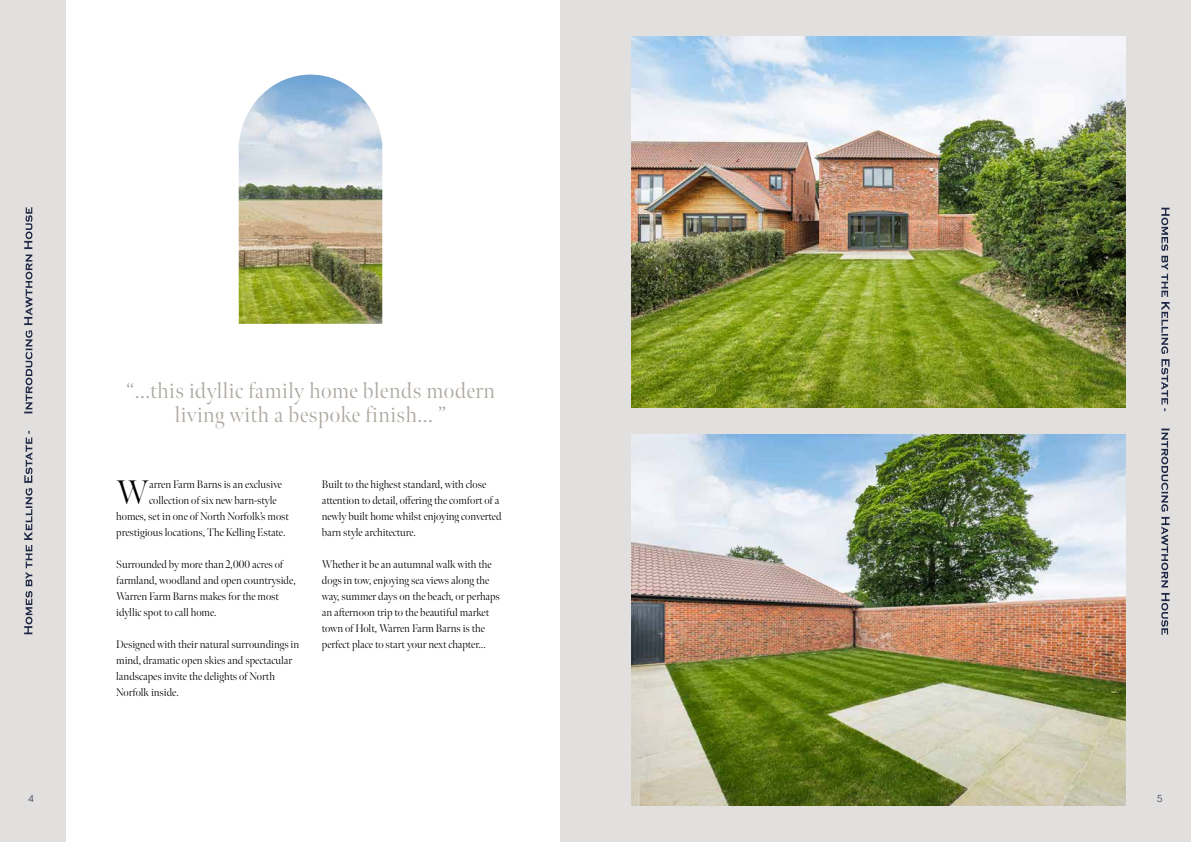
<style>
.page{position:relative;width:1191px;height:842px;background:#fff}
.page>*{position:absolute;margin:0;border:0;box-sizing:border-box;transform-origin:0 0}
.t1{font:300 34px "Meno Banner";color:#000}
.t2{font:300 22px/24px "Meno Banner";letter-spacing:.025em;color:#ada8a0;text-align:center}
.t3{font:300 11px/16px "Meno Banner";color:#000}
.t4{font:300 10px "Quasimoda";color:#1b2441}
</style>
<div class="page">
<div style="left:595px;top:0;width:596px;height:842px;background:#e2e0df"></div>
<div style="left:0;top:0;width:595px;height:842px;background:#e2e0df"></div>
<svg style="left:24px;top:207px;width:9px;height:207px"></svg>
<svg style="left:24px;top:431px;width:9px;height:204px"></svg>
<svg style="left:1161px;top:428px;width:8px;height:207px"></svg>
<svg style="left:1161px;top:207px;width:8px;height:204px"></svg>
<div style="left:66px;top:0;width:493px;height:842px;background:#fff"></div>
<img style="left:631px;top:36px;width:494px;height:371px">
<img style="left:239px;top:75px;width:143px;height:249px">
<img style="left:631px;top:434px;width:494px;height:372px">
<h2 class="t2" style="left:126px;top:379px;width:370px">“...this idyllic family home blends modern living with a bespoke finish... ”</h2>
<h1 class="t1" style="left:116px;top:472px;width:34px">W</h1>
<p class="t3" style="left:149px;top:477px;width:134px">arren Farm Barns is an exclusive</p>
<p class="t3" style="left:149px;top:493px;width:129px">collection of six new barn-style</p>
<p class="t3" style="left:116px;top:509px;width:174px">homes, set in one of North Norfolk’s most</p>
<p class="t3" style="left:116px;top:525px;width:171px">prestigious locations, The Kelling Estate.</p>
<p class="t3" style="left:116px;top:557px;width:181px">Surrounded by more than 2,000 acres of farmland, woodland and open countryside, Warren Farm Barns makes for the most idyllic spot to call home.</p>
<p class="t3" style="left:116px;top:637px;width:184px">Designed with their natural surroundings in mind, dramatic open skies and spectacular landscapes invite the delights of North Norfolk inside.</p>
<p class="t3" style="left:322px;top:477px;width:181px">Built to the highest standard, with close attention to detail, offering the comfort of a newly built home whilst enjoying converted barn style architecture.</p>
<p class="t3" style="left:322px;top:557px;width:179px">Whether it be an autumnal walk with the dogs in tow, enjoying sea views along the way, summer days on the beach, or perhaps an afternoon trip to the beautiful market town of Holt, Warren Farm Barns is the perfect place to start your next chapter...</p>
<p class="t4" style="left:28px;top:791px;width:7px">4</p>
<p class="t4" style="left:1157px;top:791px;width:7px">5</p>
</div>
